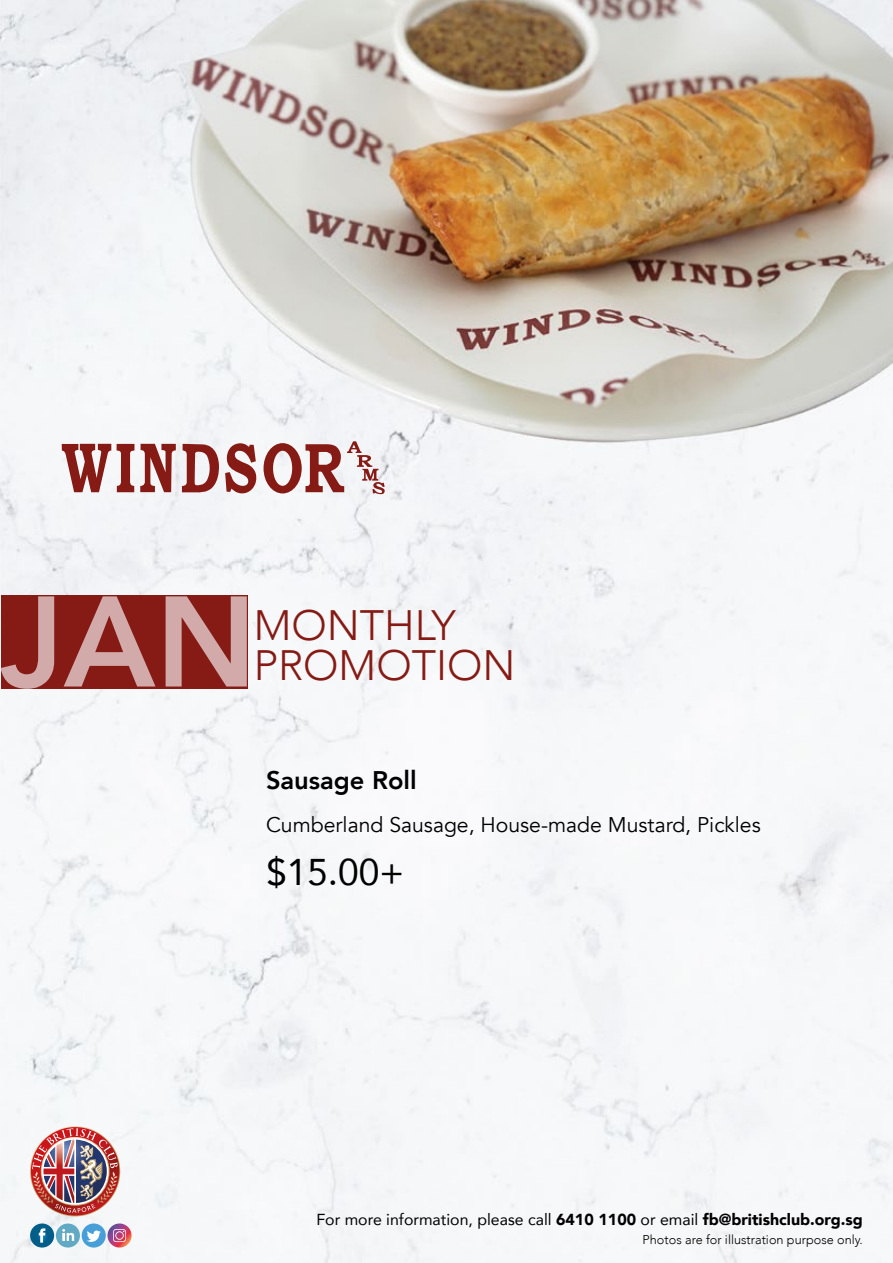
<style>
.page{position:relative;width:893px;height:1263px;background:#fff}
.page>*{position:absolute;margin:0;border:0;box-sizing:border-box;transform-origin:0 0}
.t1{font:800 127.35px "Avenir";color:#d3aaaa}
.t2{font:300 42.45px "Avenir";color:#851b14}
.t3{font:37.2px "Avenir";color:#000}
.t4{font:800 25.5px "Avenir";color:#000}
.t5{font:21.15px "Avenir";color:#000}
.t6{font:15.9px "Avenir";color:#000}
.t7{font:300 12.75px "Avenir";color:#000}
.s1{font-weight:900}
</style>
<div class="page">
<img style="left:0;top:0;width:893px;height:1263px">
<svg style="left:62px;top:444px;width:49px;height:48px"></svg>
<svg style="left:117px;top:444px;width:17px;height:48px"></svg>
<svg style="left:140px;top:444px;width:36px;height:48px"></svg>
<svg style="left:182px;top:444px;width:37px;height:49px"></svg>
<svg style="left:225px;top:443px;width:32px;height:50px"></svg>
<svg style="left:264px;top:441px;width:121px;height:53px"></svg>
<div style="left:1px;top:595px;width:247px;height:94px;background:#851b14"></div>
<img style="left:31px;top:1127px;width:88px;height:88px">
<svg style="left:30px;top:1223px;width:24px;height:24px"></svg>
<svg style="left:39px;top:1228px;width:6px;height:15px"></svg>
<div style="left:56px;top:1223px;width:24px;height:24px;background:#62aac4;border-radius:50%"></div>
<svg style="left:62px;top:1229px;width:12px;height:12px"></svg>
<div style="left:82px;top:1223px;width:24px;height:24px;background:#479fd8;border-radius:50%"></div>
<svg style="left:87px;top:1230px;width:14px;height:12px"></svg>
<svg style="left:108px;top:1223px;width:24px;height:24px"></svg>
<svg style="left:113px;top:1229px;width:13px;height:13px"></svg>
<h1 class="t1" style="left:0;top:543px;width:258px">JAN</h1>
<h2 class="t2" style="left:254px;top:600px;width:203px">MONTHLY</h2>
<h2 class="t2" style="left:254px;top:640px;width:263px">PROMOTION</h2>
<h3 class="t4" style="left:266px;top:760px;width:152px">Sausage Roll</h3>
<h3 class="t5" style="left:266px;top:812px;width:496px">Cumberland Sausage, House-made Mustard, Pickles</h3>
<h3 class="t3" style="left:266px;top:842px;width:140px">$15.00+</h3>
<p class="t6" style="left:316px;top:1206px;width:548px">For more information, please call <span class="s1">6410 1100</span> or email <span class="s1">fb@britishclub.org.sg</span></p>
<p class="t7" style="left:643px;top:1232px;width:222px">Photos are for illustration purpose only.</p>
</div>
